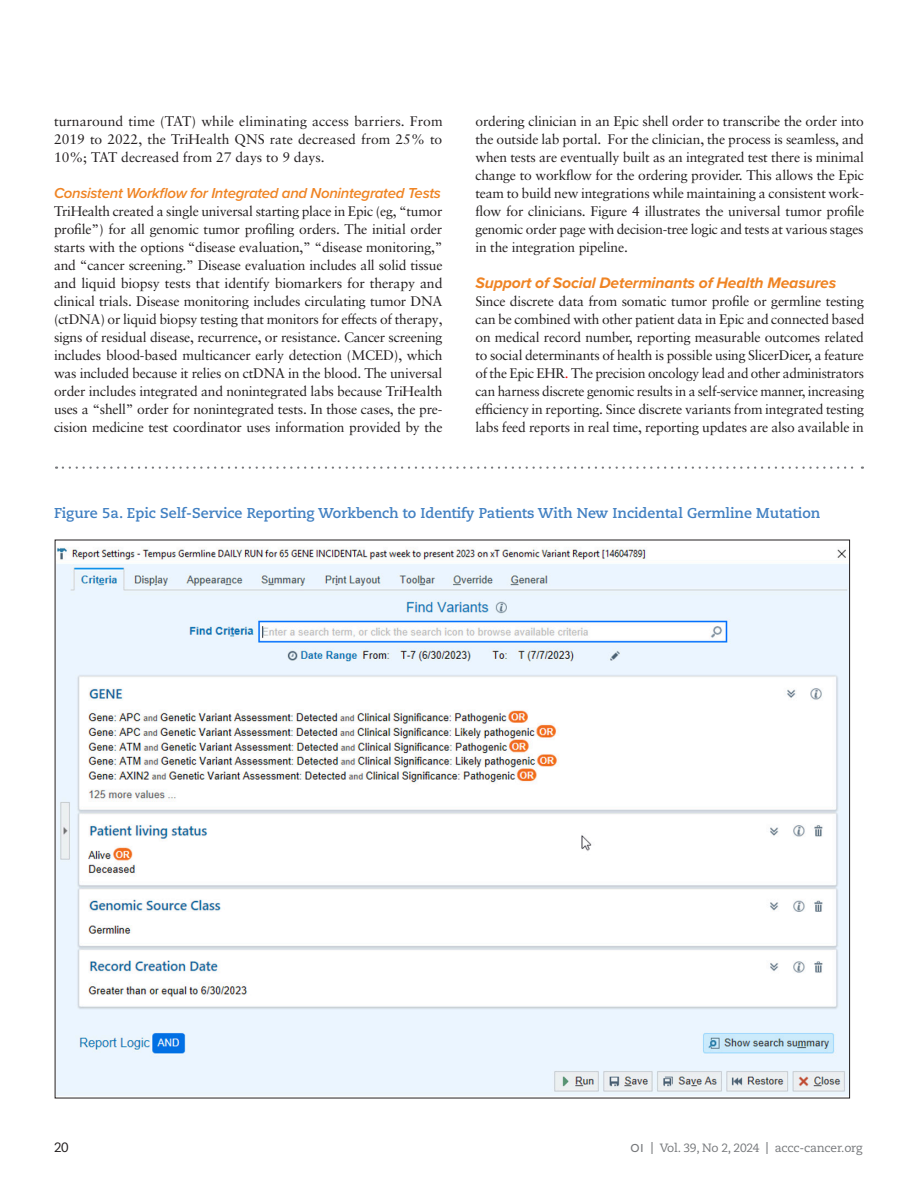
<style>
.page{position:relative;width:918px;height:1188px;background:#fff}
.page>*{position:absolute;margin:0;border:0;box-sizing:border-box;transform-origin:0 0}
.Feature_Primary_Subhead{font:italic 700 15.75px "Proxima Nova";letter-spacing:-.01em;color:#ef8424}
.Feature_Secondary_Subhead{font:italic 600 15px "Proxima Nova";letter-spacing:-.02em;color:#ef8424}
.Table_Fig_Color_Title{font:700 14.25px "Caecilia LT Pro 75";color:#4180c2}
.Feature_Text__no_indent{font:13.8px/18px "Sabon LT Pro";letter-spacing:-.015em;color:#231f20;text-align:justify}
.t1{font:13.5px "Caecilia LT Pro 55 Roman";color:#231f20}
.t2{font:12px "Caecilia LT Pro 55 Roman";letter-spacing:-.02em;color:#76787b}
.s1{color:#f00}
.s2{font-family:"Proxima Nova";font-weight:500}
.s3{font-family:"Caecilia LT Pro 75";font-weight:700}
</style>
<div class="page">
<img style="left:57px;top:547px;width:791px;height:549px">
<svg style="left:63px;top:466px;width:800px;height:3px"></svg>
<p class="Feature_Text__no_indent" style="left:54px;top:112px;width:390px">turnaround time (TAT) while eliminating access barriers. From 2019 to 2022, the TriHealth QNS rate decreased from 25% to 10%; TAT decreased from 27 days to 9 days.</p>
<p class="Feature_Secondary_Subhead" style="left:54px;top:182px;width:389px">Consistent Workflow for Integrated and Nonintegrated Tests</p>
<p class="Feature_Text__no_indent" style="left:54px;top:202px;width:390px">TriHealth created a single universal starting place in Epic (eg, “tumor profile”) for all genomic tumor profiling orders. The initial order starts with the options “disease evaluation,” “disease monitoring,” and “cancer screening.” Disease evaluation includes all solid tissue and liquid biopsy tests that identify biomarkers for therapy and clinical trials. Disease monitoring includes circulating tumor DNA (ctDNA) or liquid biopsy testing that monitors for effects of therapy, signs of residual disease, recurrence, or resistance. Cancer screening includes blood-based multicancer early detection (MCED), which was included because it relies on ctDNA in the blood. The universal order includes integrated and nonintegrated labs because TriHealth uses a “shell” order for nonintegrated tests. In those cases, the pre&shy;cision medicine test coordinator uses information provided by the</p>
<p class="Feature_Text__no_indent" style="left:476px;top:112px;width:390px">ordering clinician in an Epic shell order to transcribe the order into the outside lab portal. For the clinician, the process is seamless, and when tests are eventually built as an integrated test there is minimal change to workflow for the ordering provider. This allows the Epic team to build new integrations while maintaining a consistent work&shy;flow for clinicians. Figure 4 illustrates the universal tumor profile genomic order page with decision-tree logic and tests at various stages in the integration pipeline.</p>
<p class="Feature_Primary_Subhead" style="left:476px;top:271px;width:362px">Support of Social Determinants of Health Measures</p>
<p class="Feature_Text__no_indent" style="left:476px;top:292px;width:390px">Since discrete data from somatic tumor profile or germline testing can be combined with other patient data in Epic and connected based on medical record number, reporting measurable outcomes related to social determinants of health is possible using SlicerDicer, a feature of the Epic EHR<span class="s1">.</span> The precision oncology lead and other administrators can harness discrete genomic results in a self-service manner, increasing efficiency in reporting. Since discrete variants from integrated testing labs feed reports in real time, reporting updates are also available in</p>
<p class="Table_Fig_Color_Title" style="left:54px;top:503px;width:768px">Figure 5a. Epic Self-Service Reporting Workbench to Identify Patients With New Incidental Germline Mutation</p>
<p class="t1" style="left:54px;top:1138px;width:16px">20</p>
<p class="t2" style="left:631px;top:1140px;width:233px"><span class="s2">OI</span> <span class="s3">|</span> Vol. 39, No 2, 2024 <span class="s3">|</span> accc-cancer.org</p>
</div>
